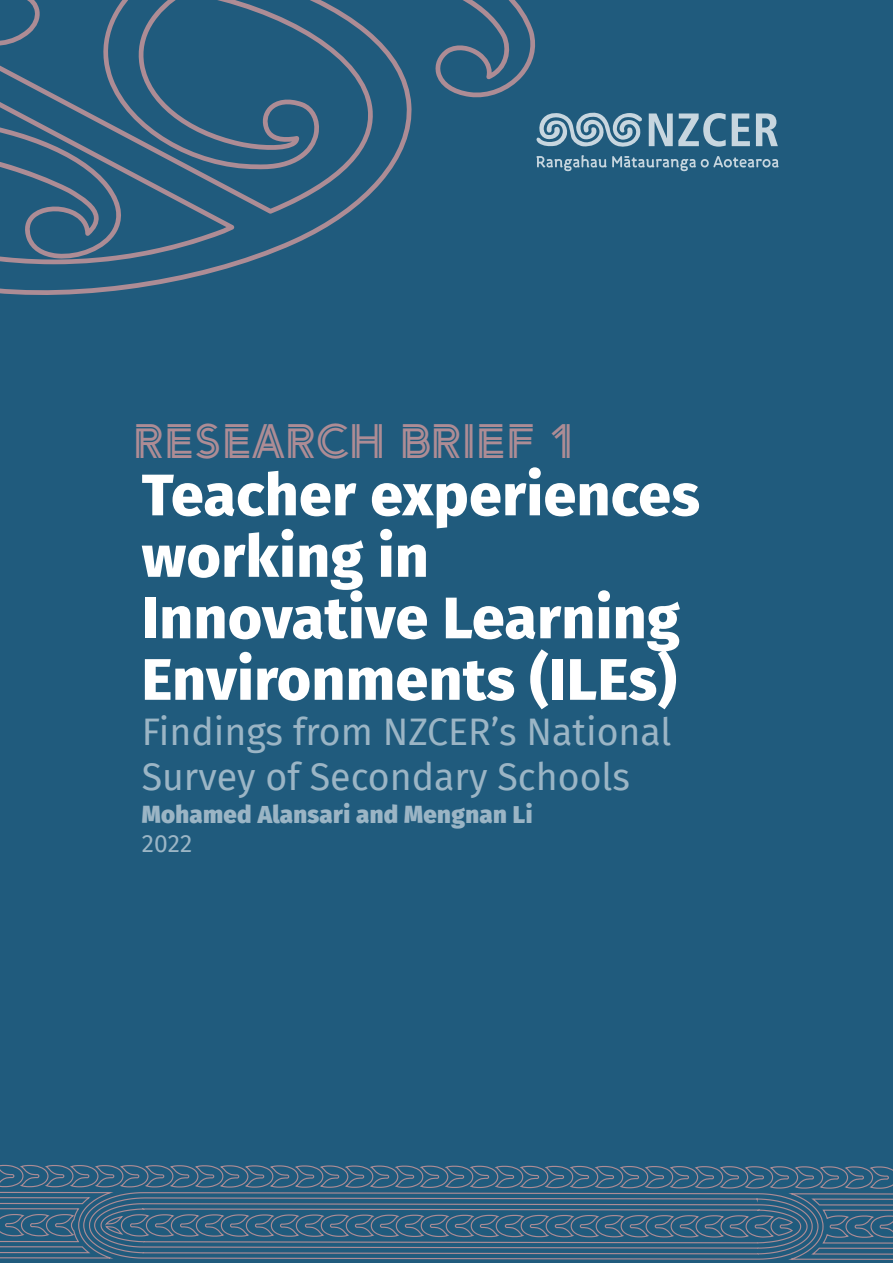
<style>
.page{position:relative;width:893px;height:1263px;background:#205b7d}
.page>*{position:absolute;margin:0;border:0;box-sizing:border-box;transform-origin:0 0}
.t1{font:800 58.5px/61.5px "Fira Sans";letter-spacing:.01em;color:#fff}
.t2{font:48px "Arya Double";color:#ad8c95}
.t3{font:37.5px/45px "Fira Sans";color:#9bb5c5}
.t4{font:24.6px "Fira Sans";color:#9bb5c5}
.t5{font:900 24px "Fira Sans";letter-spacing:.015em;color:#9bb5c5}
</style>
<div class="page">
<svg style="left:0;top:0;width:779px;height:295px"></svg>
<svg style="left:536px;top:112px;width:106px;height:35px"></svg>
<svg style="left:649px;top:113px;width:129px;height:34px"></svg>
<svg style="left:536px;top:155px;width:242px;height:16px"></svg>
<svg style="left:0;top:1164px;width:893px;height:96px"></svg>
<p class="t2" style="left:133px;top:411px;width:446px">RESEARCH BRIEF 1</p>
<p class="t1" style="left:142px;top:459px;width:560px">Teacher experiences working in<br>Innovative Learning<br>Environments (ILEs)</p>
<p class="t3" style="left:142px;top:708px;width:531px">Findings from NZCER’s National<br>Survey of Secondary Schools</p>
<p class="t5" style="left:142px;top:793px;width:392px">Mohamed Alansari and Mengnan Li</p>
<p class="t4" style="left:142px;top:825px;width:52px">2022</p>
</div>
